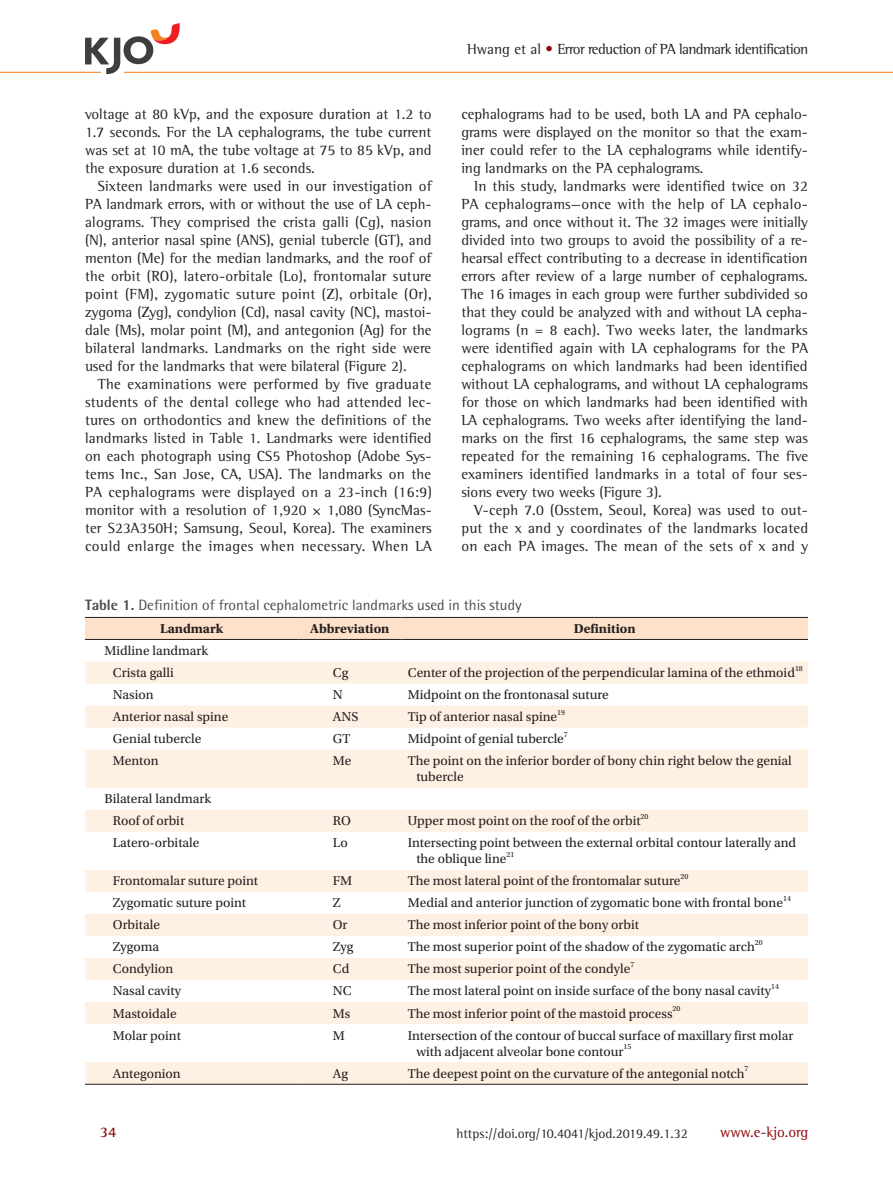
<style>
.page{position:relative;width:893px;height:1191px;background:#fff}
.page>*{position:absolute;margin:0;border:0;box-sizing:border-box;transform-origin:0 0}
.t1{font:15px/18px "Rotis Semi Serif Std";color:#231f20;text-align:justify}
.t2{font:15px "Rotis Semi Sans Std";color:#4b4c4d}
.t3{font:15px "Rotis Semi Serif Std";letter-spacing:-.04em;color:#231f20}
.t4{font:15px "Rotis Semi Serif Std";color:#920407}
.t5{font:700 15px "Rotis Semi Serif Std";color:#920407}
.t6{font:13.5px/16.2px "Utopia Std";color:#231f20}
.t7{font:13.5px "Rotis Semi Serif Std";color:#231f20}
.t8{font:700 13.5px "Utopia Std";color:#231f20}
.t9{font:7.8px "Utopia Std";color:#231f20}
.s1{color:#920407}
.s2{font-weight:800}
</style>
<div class="page">
<hr style="left:0;top:72px;width:893px;height:1px;background:#f58220">
<svg style="left:85px;top:23px;width:95px;height:51px"></svg>
<div style="left:85px;top:618px;width:723px;height:21px;background:#fee1c8"></div>
<svg style="left:85px;top:661px;width:723px;height:423px;fill:#fef4e9"></svg>
<hr style="left:85px;top:617px;width:213px;height:1px;background:#231f20">
<hr style="left:298px;top:617px;width:103px;height:1px;background:#231f20">
<hr style="left:401px;top:617px;width:407px;height:1px;background:#231f20">
<hr style="left:85px;top:639px;width:213px;height:1px;background:#231f20">
<hr style="left:298px;top:639px;width:103px;height:1px;background:#231f20">
<hr style="left:401px;top:639px;width:407px;height:1px;background:#231f20">
<hr style="left:85px;top:1084px;width:213px;height:1px;background:#231f20">
<hr style="left:298px;top:1084px;width:103px;height:1px;background:#231f20">
<hr style="left:401px;top:1084px;width:407px;height:1px;background:#231f20">
<p class="t1" style="left:85px;top:105px;width:348px">voltage at 80 kVp, and the exposure duration at 1.2 to 1.7 seconds. For the LA cephalograms, the tube current was set at 10 mA, the tube voltage at 75 to 85 kVp, and the exposure duration at 1.6 seconds.</p>
<p class="t1" style="left:85px;top:177px;width:348px;text-indent:13px">Sixteen landmarks were used in our investigation of PA landmark errors, with or without the use of LA ceph&shy;alograms. They comprised the crista galli (Cg), nasion (N), anterior nasal spine (ANS), genial tubercle (GT), and menton (Me) for the median landmarks, and the roof of the orbit (RO), latero-orbitale (Lo), frontomalar suture point (FM), zygomatic suture point (Z), orbitale (Or), zygoma (Zyg), condylion (Cd), nasal cavity (NC), mastoi&shy;dale (Ms), molar point (M), and antegonion (Ag) for the bilateral landmarks. Landmarks on the right side were used for the landmarks that were bilateral (Figure 2).</p>
<p class="t1" style="left:85px;top:375px;width:348px;text-indent:13px">The examinations were performed by five graduate students of the dental college who had attended lec&shy;tures on orthodontics and knew the definitions of the landmarks listed in Table 1. Landmarks were identified on each photograph using CS5 Photoshop (Adobe Sys&shy;tems Inc., San Jose, CA, USA). The landmarks on the PA cephalograms were displayed on a 23-inch (16:9) monitor with a resolution of 1,920 × 1,080 (SyncMas&shy;ter S23A350H; Samsung, Seoul, Korea). The examiners could enlarge the images when necessary. When LA</p>
<p class="t3" style="left:467px;top:40px;width:343px">Hwang et al <span class="s1">•</span> Error reduction of PA landmark identification</p>
<p class="t1" style="left:461px;top:105px;width:348px">cephalograms had to be used, both LA and PA cephalo&shy;grams were displayed on the monitor so that the exam&shy;iner could refer to the LA cephalograms while identify&shy;ing landmarks on the PA cephalograms.</p>
<p class="t1" style="left:461px;top:177px;width:348px;text-indent:13px">In this study, landmarks were identified twice on 32<br>PA cephalograms—once with the help of LA cephalo&shy;grams, and once without it. The 32 images were initially divided into two groups to avoid the possibility of a re&shy;hearsal effect contributing to a decrease in identification errors after review of a large number of cephalograms.<br>The 16 images in each group were further subdivided so that they could be analyzed with and without LA cepha&shy;lograms (n = 8 each). Two weeks later, the landmarks were identified again with LA cephalograms for the PA cephalograms on which landmarks had been identified without LA cephalograms, and without LA cephalograms for those on which landmarks had been identified with LA cephalograms. Two weeks after identifying the land&shy;marks on the first 16 cephalograms, the same step was repeated for the remaining 16 cephalograms. The five examiners identified landmarks in a total of four ses&shy;sions every two weeks (Figure 3).</p>
<p class="t1" style="left:461px;top:501px;width:348px;text-indent:13px">V-ceph 7.0 (Osstem, Seoul, Korea) was used to out&shy;put the x and y coordinates of the landmarks located on each PA images. The mean of the sets of x and y</p>
<p class="t2" style="left:85px;top:596px;width:438px"><span class="s2">Table 1.</span> Definition of frontal cephalometric landmarks used in this study</p>
<p class="t8" style="left:160px;top:620px;width:65px">Landmark</p>
<p class="t8" style="left:310px;top:620px;width:81px">Abbreviation</p>
<p class="t8" style="left:574px;top:620px;width:63px">Definition</p>
<p class="t6" style="left:113px;top:640px;width:97px;line-height:22px;text-indent:-8px">Midline landmark<br>Crista galli</p>
<p class="t6" style="left:333px;top:664px;width:17px">Cg</p>
<p class="t6" style="left:408px;top:664px;width:389px">Center of the projection of the perpendicular lamina of the ethmoid</p>
<p class="t9" style="left:795px;top:664px;width:9px">18</p>
<p class="t6" style="left:113px;top:686px;width:42px">Nasion</p>
<p class="t6" style="left:333px;top:686px;width:11px">N</p>
<p class="t6" style="left:408px;top:686px;width:203px">Midpoint on the frontonasal suture</p>
<p class="t6" style="left:113px;top:708px;width:117px">Anterior nasal spine</p>
<p class="t6" style="left:333px;top:708px;width:27px">ANS</p>
<p class="t6" style="left:408px;top:708px;width:151px">Tip of anterior nasal spine</p>
<p class="t9" style="left:557px;top:708px;width:9px">19</p>
<p class="t6" style="left:113px;top:730px;width:90px">Genial tubercle</p>
<p class="t6" style="left:333px;top:730px;width:19px">GT</p>
<p class="t6" style="left:408px;top:730px;width:158px">Midpoint of genial tubercle</p>
<p class="t9" style="left:564px;top:730px;width:5px">7</p>
<p class="t6" style="left:113px;top:752px;width:47px">Menton</p>
<p class="t6" style="left:333px;top:752px;width:20px">Me</p>
<p class="t6" style="left:416px;top:752px;width:377px;text-indent:-9px">The point on the inferior border of bony chin right below the genial tubercle</p>
<p class="t6" style="left:113px;top:788px;width:100px;line-height:22px;text-indent:-8px">Bilateral landmark<br>Roof of orbit</p>
<p class="t6" style="left:333px;top:813px;width:19px">RO</p>
<p class="t6" style="left:408px;top:813px;width:234px">Upper most point on the roof of the orbit</p>
<p class="t9" style="left:641px;top:812px;width:9px">20</p>
<p class="t6" style="left:113px;top:835px;width:88px">Latero-orbitale</p>
<p class="t6" style="left:333px;top:835px;width:16px">Lo</p>
<p class="t6" style="left:416px;top:835px;width:381px;text-indent:-9px">Intersecting point between the external orbital contour laterally and the oblique line</p>
<p class="t9" style="left:506px;top:850px;width:9px">21</p>
<p class="t6" style="left:113px;top:873px;width:147px">Frontomalar suture point</p>
<p class="t6" style="left:333px;top:873px;width:21px">FM</p>
<p class="t6" style="left:408px;top:873px;width:274px">The most lateral point of the frontomalar suture</p>
<p class="t9" style="left:681px;top:872px;width:9px">20</p>
<p class="t6" style="left:113px;top:895px;width:135px">Zygomatic suture point</p>
<p class="t6" style="left:333px;top:895px;width:9px">Z</p>
<p class="t6" style="left:408px;top:895px;width:377px">Medial and anterior junction of zygomatic bone with frontal bone</p>
<p class="t9" style="left:783px;top:894px;width:9px">14</p>
<p class="t6" style="left:113px;top:917px;width:49px">Orbitale</p>
<p class="t6" style="left:333px;top:917px;width:16px">Or</p>
<p class="t6" style="left:408px;top:917px;width:233px">The most inferior point of the bony orbit</p>
<p class="t6" style="left:113px;top:939px;width:48px">Zygoma</p>
<p class="t6" style="left:333px;top:939px;width:22px">Zyg</p>
<p class="t6" style="left:408px;top:939px;width:348px">The most superior point of the shadow of the zygomatic arch</p>
<p class="t9" style="left:755px;top:938px;width:9px">20</p>
<p class="t6" style="left:113px;top:961px;width:62px">Condylion</p>
<p class="t6" style="left:333px;top:961px;width:18px">Cd</p>
<p class="t6" style="left:408px;top:961px;width:224px">The most superior point of the condyle</p>
<p class="t9" style="left:630px;top:960px;width:5px">7</p>
<p class="t6" style="left:113px;top:983px;width:70px">Nasal cavity</p>
<p class="t6" style="left:333px;top:983px;width:20px">NC</p>
<p class="t6" style="left:408px;top:983px;width:365px">The most lateral point on inside surface of the bony nasal cavity</p>
<p class="t9" style="left:771px;top:982px;width:9px">14</p>
<p class="t6" style="left:113px;top:1005px;width:65px">Mastoidale</p>
<p class="t6" style="left:333px;top:1005px;width:19px">Ms</p>
<p class="t6" style="left:408px;top:1005px;width:266px">The most inferior point of the mastoid process</p>
<p class="t9" style="left:673px;top:1004px;width:9px">20</p>
<p class="t6" style="left:113px;top:1027px;width:70px">Molar point</p>
<p class="t6" style="left:333px;top:1027px;width:14px">M</p>
<p class="t6" style="left:416px;top:1027px;width:379px;text-indent:-9px">Intersection of the contour of buccal surface of maxillary first molar with adjacent alveolar bone contour</p>
<p class="t9" style="left:623px;top:1042px;width:9px">15</p>
<p class="t6" style="left:113px;top:1065px;width:69px">Antegonion</p>
<p class="t6" style="left:333px;top:1065px;width:17px">Ag</p>
<p class="t6" style="left:408px;top:1065px;width:338px">The deepest point on the curvature of the antegonial notch</p>
<p class="t9" style="left:745px;top:1064px;width:5px">7</p>
<p class="t5" style="left:100px;top:1122px;width:18px">34</p>
<p class="t7" style="left:456px;top:1125px;width:233px">https://doi.org/10.4041/kjod.2019.49.1.32</p>
<p class="t4" style="left:720px;top:1122px;width:90px">www.e-kjo.org</p>
</div>
